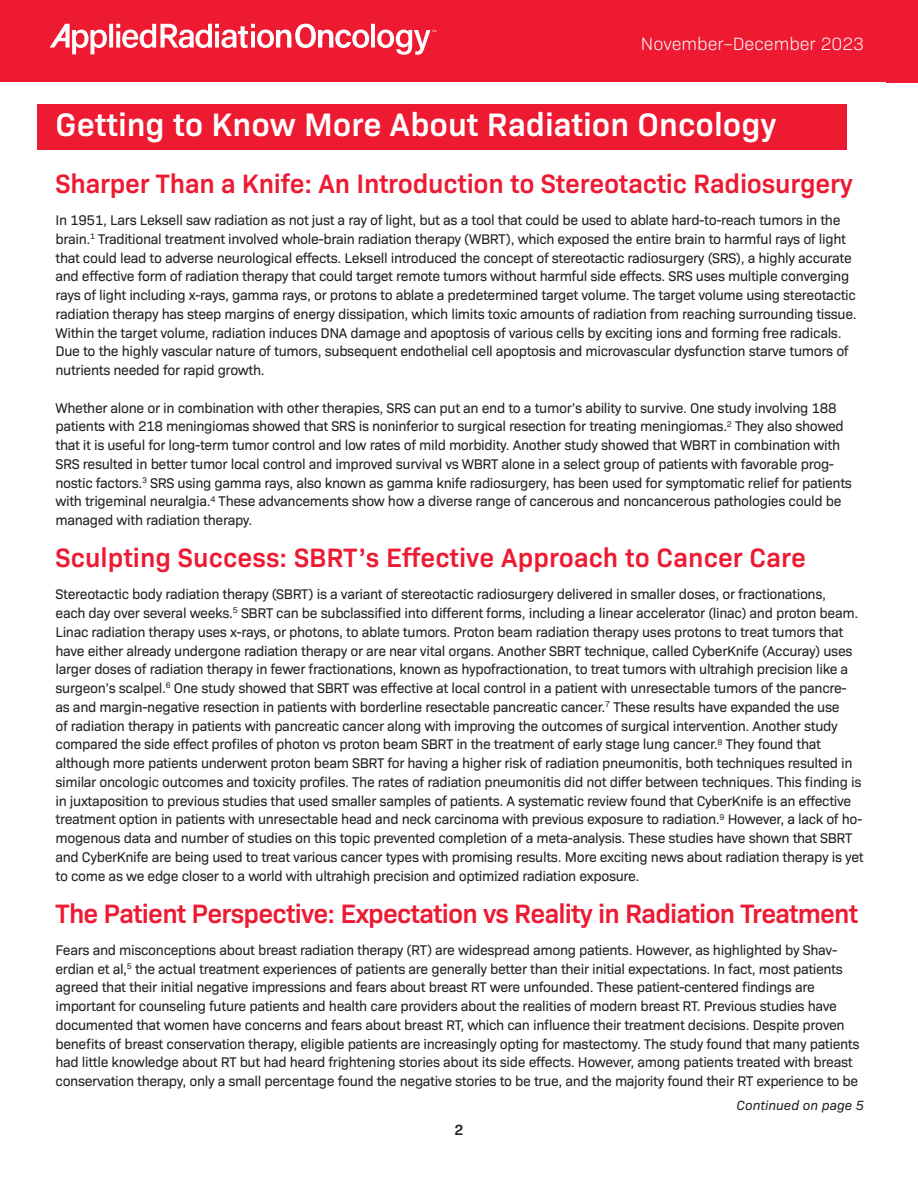
<style>
.page{position:relative;width:918px;height:1188px;background:#fff}
.page>*{position:absolute;margin:0;border:0;box-sizing:border-box;transform-origin:0 0}
.white_head_nl{font:600 33px "Bio Sans";color:#fff}
.red_head_nl{font:600 27px "Bio Sans";letter-spacing:-.01em;color:#ed1a32}
.red_head_nl-2{font:600 27px "Bio Sans";letter-spacing:-.03em;color:#ed1a32}
.t1{font:300 18px "Bio Sans";color:#fff}
.t2{font:600 15px "Bio Sans";color:#231f20}
.nl_body_sans_medium{font:14.25px/18.8px "Bio Sans";letter-spacing:-.025em;color:#231f20}
.nl_body_sans_medium-2{font:italic 13.5px "Bio Sans";color:#231f20}
</style>
<div class="page">
<div style="left:0;top:0;width:918px;height:82px;background:#ed1a32"></div>
<svg style="left:50px;top:24px;width:386px;height:31px"></svg>
<div style="left:38px;top:104px;width:810px;height:46px;background:#ed1a32"></div>
<p class="t1" style="left:641px;top:31px;width:225px">November–December 2023</p>
<p class="white_head_nl" style="left:56px;top:100px;width:723px">Getting to Know More About Radiation Oncology</p>
<p class="red_head_nl" style="left:56px;top:163px;width:799px">Sharper Than a Knife: An Introduction to Stereotactic Radiosurgery</p>
<p class="nl_body_sans_medium" style="left:56px;top:210px;width:803px">In 1951, Lars Leksell saw radiation as not just a ray of light, but as a tool that could be used to ablate hard-to-reach tumors in the brain.<sup>1</sup> Traditional treatment involved whole-brain radiation therapy (WBRT), which exposed the entire brain to harmful rays of light that could lead to adverse neurological effects. Leksell introduced the concept of stereotactic radiosurgery (SRS), a highly accurate and effective form of radiation therapy that could target remote tumors without harmful side effects. SRS uses multiple converging rays of light including x-rays, gamma rays, or protons to ablate a predetermined target volume. The target volume using stereotactic radiation therapy has steep margins of energy dissipation, which limits toxic amounts of radiation from reaching surrounding tissue.<br>Within the target volume, radiation induces DNA damage and apoptosis of various cells by exciting ions and forming free radicals.<br>Due to the highly vascular nature of tumors, subsequent endothelial cell apoptosis and microvascular dysfunction starve tumors of nutrients needed for rapid growth.</p>
<p class="nl_body_sans_medium" style="left:56px;top:397px;width:798px">Whether alone or in combination with other therapies, SRS can put an end to a tumor’s ability to survive. One study involving 188 patients with 218 meningiomas showed that SRS is noninferior to surgical resection for treating meningiomas.<sup>2</sup> They also showed that it is useful for long-term tumor control and low rates of mild morbidity. Another study showed that WBRT in combination with SRS resulted in better tumor local control and improved survival vs WBRT alone in a select group of patients with favorable prog&shy;nostic factors.<sup>3</sup> SRS using gamma rays, also known as gamma knife radiosurgery, has been used for symptomatic relief for patients with trigeminal neuralgia.<sup>4</sup> These advancements show how a diverse range of cancerous and noncancerous pathologies could be managed with radiation therapy.</p>
<p class="red_head_nl" style="left:56px;top:537px;width:752px">Sculpting Success: SBRT’s Effective Approach to Cancer Care</p>
<p class="nl_body_sans_medium" style="left:56px;top:584px;width:810px">Stereotactic body radiation therapy (SBRT) is a variant of stereotactic radiosurgery delivered in smaller doses, or fractionations,<br>each day over several weeks.<sup>5</sup> SBRT can be subclassified into different forms, including a linear accelerator (linac) and proton beam.<br>Linac radiation therapy uses x-rays, or photons, to ablate tumors. Proton beam radiation therapy uses protons to treat tumors that have either already undergone radiation therapy or are near vital organs. Another SBRT technique, called CyberKnife (Accuray) uses larger doses of radiation therapy in fewer fractionations, known as hypofractionation, to treat tumors with ultrahigh precision like a surgeon’s scalpel.<sup>6</sup> One study showed that SBRT was effective at local control in a patient with unresectable tumors of the pancre&shy;as and margin-negative resection in patients with borderline resectable pancreatic cancer.<sup>7</sup> These results have expanded the use<br>of radiation therapy in patients with pancreatic cancer along with improving the outcomes of surgical intervention. Another study compared the side effect profiles of photon vs proton beam SBRT in the treatment of early stage lung cancer.<sup>8</sup> They found that although more patients underwent proton beam SBRT for having a higher risk of radiation pneumonitis, both techniques resulted in similar oncologic outcomes and toxicity profiles. The rates of radiation pneumonitis did not differ between techniques. This finding is in juxtaposition to previous studies that used smaller samples of patients. A systematic review found that CyberKnife is an effective treatment option in patients with unresectable head and neck carcinoma with previous exposure to radiation.<sup>9</sup> However, a lack of ho&shy;mogenous data and number of studies on this topic prevented completion of a meta-analysis. These studies have shown that SBRT and CyberKnife are being used to treat various cancer types with promising results. More exciting news about radiation therapy is yet to come as we edge closer to a world with ultrahigh precision and optimized radiation exposure.</p>
<p class="red_head_nl-2" style="left:56px;top:893px;width:804px">The Patient Perspective: Expectation vs Reality in Radiation Treatment</p>
<p class="nl_body_sans_medium" style="left:56px;top:940px;width:806px">Fears and misconceptions about breast radiation therapy (RT) are widespread among patients. However, as highlighted by Shav&shy;erdian et al,<sup>5</sup> the actual treatment experiences of patients are generally better than their initial expectations. In fact, most patients agreed that their initial negative impressions and fears about breast RT were unfounded. These patient-centered findings are important for counseling future patients and health care providers about the realities of modern breast RT. Previous studies have documented that women have concerns and fears about breast RT, which can influence their treatment decisions. Despite proven benefits of breast conservation therapy, eligible patients are increasingly opting for mastectomy. The study found that many patients had little knowledge about RT but had heard frightening stories about its side effects. However, among patients treated with breast conservation therapy, only a small percentage found the negative stories to be true, and the majority found their RT experience to be</p>
<p class="t2" style="left:455px;top:1119px;width:10px">2</p>
<p class="nl_body_sans_medium-2" style="left:737px;top:1095px;width:129px">Continued on page 5</p>
</div>
